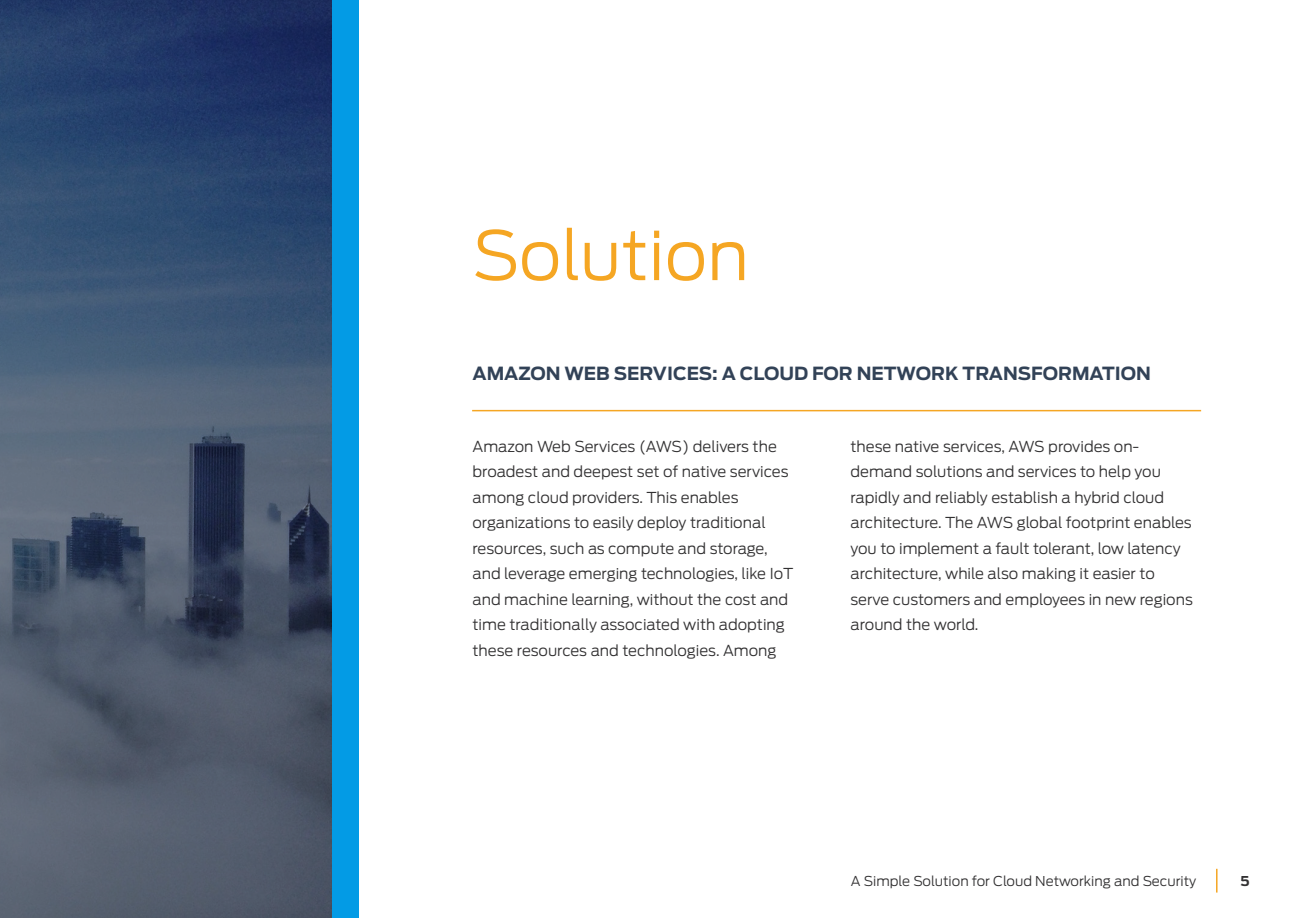
<style>
.page{position:relative;width:1296px;height:918px;background:#fff}
.page>*{position:absolute;margin:0;border:0;box-sizing:border-box;transform-origin:0 0}
.t1{font:300 67.5px "Antenna";color:#f5a623}
.t2{font:700 18px "Antenna";color:#324257}
.t3{font:300 15px/25.5px "Antenna";color:#323132}
.t4{font:300 13.5px "Antenna";color:#323132}
.t5{font:700 13.5px "Antenna";color:#323132}
</style>
<div class="page">
<hr style="left:1216px;top:869px;width:2px;height:24px;background:#f5a623">
<svg style="left:0;top:0;width:332px;height:918px;background:#41526c"></svg>
<div style="left:332px;top:0;width:27px;height:918px;background:#039be5"></div>
<hr style="left:472px;top:410px;width:729px;height:1px;background:#f5a623">
<p class="t1" style="left:472px;top:211px;width:278px">Solution</p>
<p class="t2" style="left:472px;top:361px;width:680px">AMAZON WEB SERVICES: A CLOUD FOR NETWORK TRANSFORMATION</p>
<p class="t3" style="left:472px;top:433px;width:323px">Amazon Web Services (AWS) delivers the broadest and deepest set of native services among cloud providers. This enables organizations to easily deploy traditional resources, such as compute and storage, and leverage emerging technologies, like IoT and machine learning, without the cost and time traditionally associated with adopting these resources and technologies. Among</p>
<p class="t3" style="left:850px;top:433px;width:344px">these native services, AWS provides on&shy;demand solutions and services to help you rapidly and reliably establish a hybrid cloud architecture. The AWS global footprint enables you to implement a fault tolerant, low latency architecture, while also making it easier to serve customers and employees in new regions around the world.</p>
<p class="t4" style="left:851px;top:872px;width:347px">A Simple Solution for Cloud Networking and Security</p>
<p class="t5" style="left:1240px;top:871px;width:11px">5</p>
</div>
